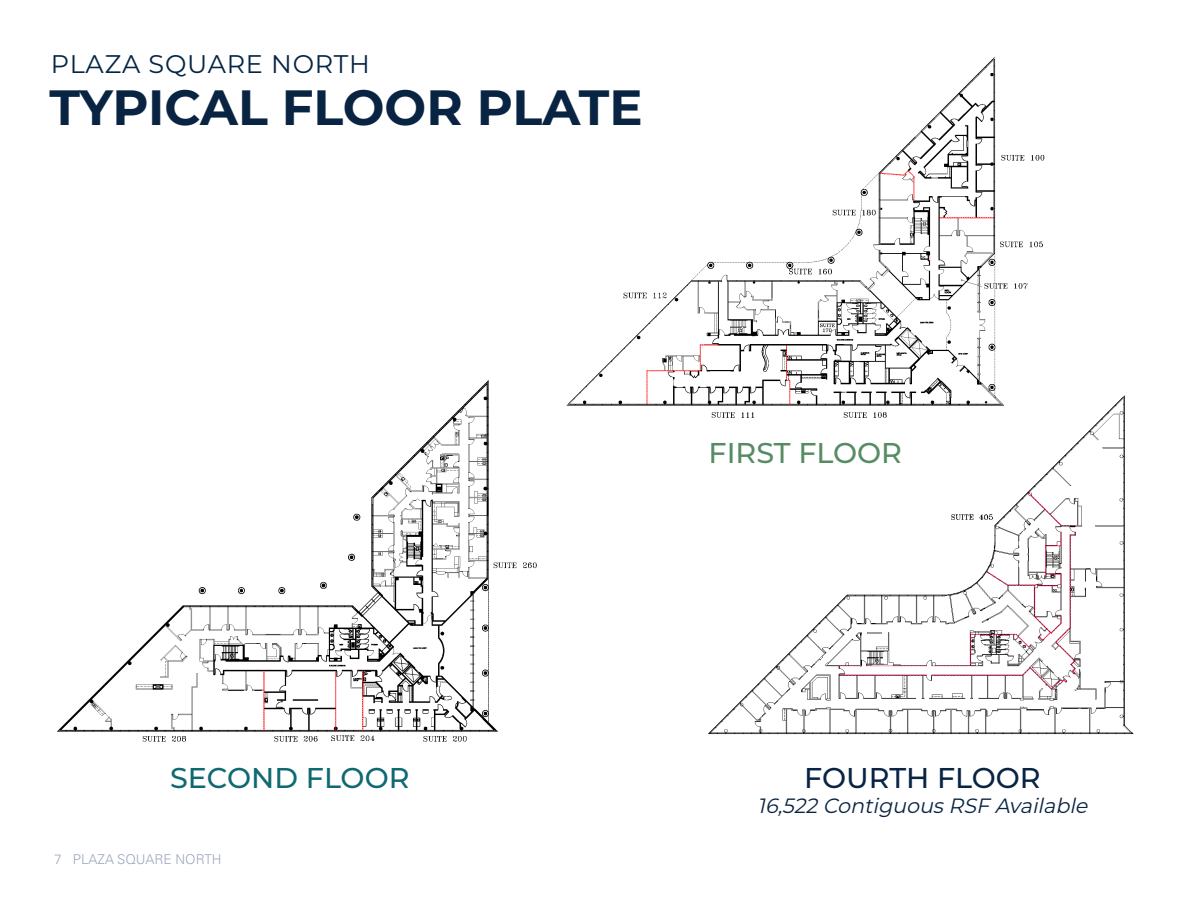
<style>
.page{position:relative;width:1188px;height:918px;background:#fff}
.page>*{position:absolute;margin:0;border:0;box-sizing:border-box;transform-origin:0 0}
.t1{font:100 49.5px "Montserrat";letter-spacing:-.005em;color:#092443}
.t2{font:500 28.65px "Montserrat";color:#092443}
.t3{font:500 28.65px "Montserrat";color:#0f6972}
.t4{font:500 28.65px "Montserrat";color:#568c63}
.t5{font:25.5px "Montserrat";letter-spacing:.03em;color:#042544}
.t6{font:italic 20.7px "Montserrat";color:#092443}
.t7{font:300 13.5px "Univers LT Pro 45";color:#9fa7bf}
</style>
<div class="page">
<img style="left:708px;top:395px;width:426px;height:340px">
<img style="left:57px;top:380px;width:480px;height:362px">
<img style="left:566px;top:57px;width:483px;height:366px">
<p class="t5" style="left:51px;top:46px;width:321px">PLAZA SQUARE NORTH</p>
<p class="t1" style="left:49px;top:74px;width:595px">TYPICAL FLOOR PLATE</p>
<p class="t3" style="left:170px;top:758px;width:241px">SECOND FLOOR</p>
<p class="t7" style="left:54px;top:850px;width:169px">7 PLAZA SQUARE NORTH</p>
<p class="t4" style="left:709px;top:433px;width:195px">FIRST FLOOR</p>
<p class="t2" style="left:804px;top:758px;width:238px">FOURTH FLOOR</p>
<p class="t6" style="left:758px;top:792px;width:337px">16,522 ContiguousRSF Available</p>
</div>
